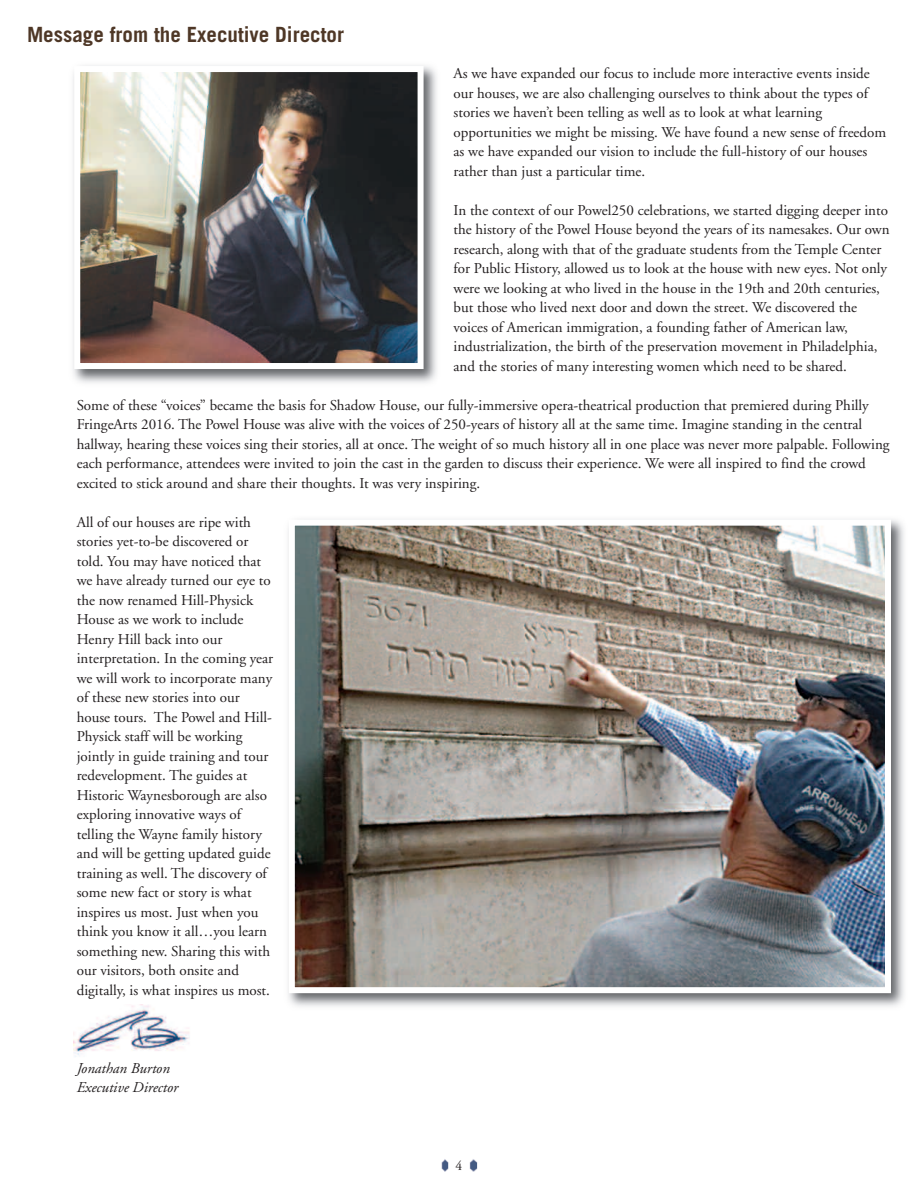
<style>
.page{position:relative;width:918px;height:1188px;background:#fff}
.page>*{position:absolute;margin:0;border:0;box-sizing:border-box;transform-origin:0 0}
.t1{font:700 21px "Trade Gothic";color:#4e3726}
.t2{font:15px/19.5px "Adobe Garamond";color:#231f20}
.t3{font:italic 15px/19.5px "Adobe Garamond";color:#231f20}
.t4{font:13.5px "Adobe Garamond";color:#231f20}
</style>
<div class="page">
<img style="left:441px;top:1159px;width:8px;height:13px">
<img style="left:470px;top:1159px;width:7px;height:13px">
<img style="left:73px;top:65px;width:364px;height:318px">
<img style="left:81px;top:73px;width:336px;height:289px">
<div style="left:74px;top:66px;width:350px;height:303px;border:6px solid #fff"></div>
<img style="left:73px;top:1005px;width:117px;height:52px">
<img style="left:288px;top:519px;width:616px;height:488px">
<img style="left:296px;top:527px;width:588px;height:459px">
<div style="left:289px;top:520px;width:602px;height:473px;border:6px solid #fff"></div>
<h1 class="t1" style="left:27px;top:27px;width:319px">Message from the Executive Director</h1>
<p class="t2" style="left:454px;top:65px;width:434px">As we have expanded our focus to include more interactive events inside our houses, we are also challenging ourselves to think about the types of stories we haven’t been telling as well as to look at what learning opportunities we might be missing. We have found a new sense of freedom as we have expanded our vision to include the full-history of our houses rather than just a particular time.</p>
<p class="t2" style="left:454px;top:202px;width:438px">In the context of our Powel250 celebrations, we started digging deeper into the history of the Powel House beyond the years of its namesakes. Our own research, along with that of the graduate students from the Temple Center for Public History, allowed us to look at the house with new eyes. Not only were we looking at who lived in the house in the 19th and 20th centuries, but those who lived next door and down the street. We discovered the voices of American immigration, a founding father of American law, industrialization, the birth of the preservation movement in Philadelphia, and the stories of many interesting women which need to be shared.</p>
<p class="t2" style="left:77px;top:397px;width:814px">Some of these “voices” became the basis for Shadow House, our fully-immersive opera-theatrical production that premiered during Philly FringeArts 2016. The Powel House was alive with the voices of 250-years of history all at the same time. Imagine standing in the central hallway, hearing these voices sing their stories, all at once. The weight of so much history all in one place was never more palpable. Following each performance, attendees were invited to join the cast in the garden to discuss their experience. We were all inspired to find the crowd excited to stick around and share their thoughts. It was very inspiring.</p>
<p class="t2" style="left:77px;top:514px;width:198px">All of our houses are ripe with stories yet-to-be discovered or told. You may have noticed that we have already turned our eye to the now renamed Hill-Physick<br>House as we work to include<br>Henry Hill back into our interpretation. In the coming year we will work to incorporate many of these new stories into our house tours. The Powel and Hill-<br>Physick staff will be working jointly in guide training and tour redevelopment. The guides at<br>Historic Waynesborough are also exploring innovative ways of telling the Wayne family history and will be getting updated guide training as well. The discovery of some new fact or story is what inspires us most. Just when you think you know it all…you learn something new. Sharing this with our visitors, both onsite and digitally, is what inspires us most.</p>
<p class="t3" style="left:77px;top:1060px;width:103px">Jonathan Burton<br>Executive Director</p>
<p class="t4" style="left:456px;top:1160px;width:8px">4</p>
</div>
